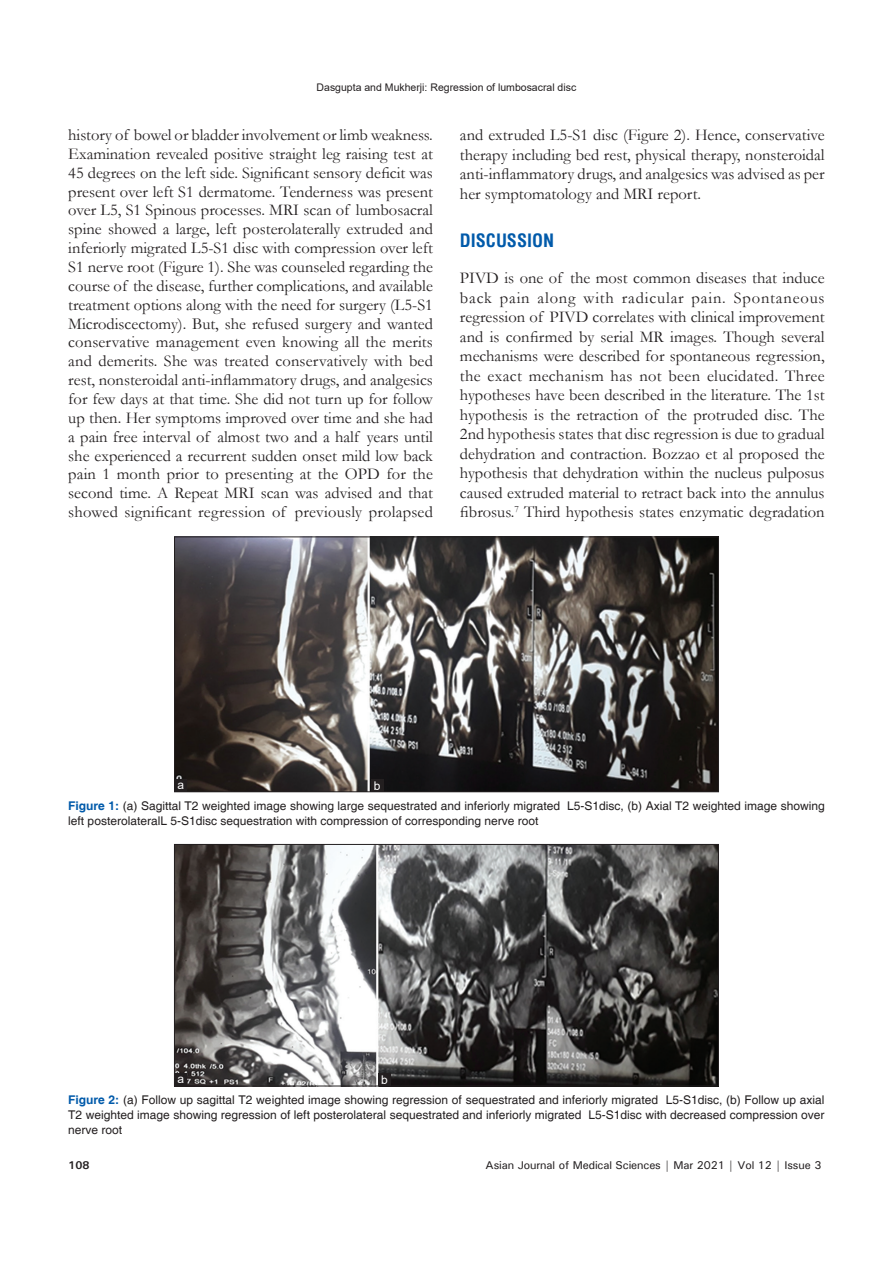
<style>
.page{position:relative;width:893px;height:1263px;background:#fff}
.page>*{position:absolute;margin:0;border:0;box-sizing:border-box;transform-origin:0 0}
.t1{font:700 condensed 18px "Helvetica";color:#015aaa}
.TX{font:16.5px/18.9px "Garamond";color:#231f20;text-align:justify}
.FGC{font:12px/15px "Helvetica";color:#231f20}
.LABEL{font:12px "Arial";color:#fff}
.t2{font:500 11.25px "Univers";letter-spacing:-.01em;color:#231f20}
.t3{font:700 11.25px "Univers";color:#231f20}
.t4{font:10.5px "Arial";color:#231f20}
.s1{font-weight:700;color:#015aaa}
</style>
<div class="page">
<img style="left:176px;top:539px;width:541px;height:251px">
<div style="left:174px;top:537px;width:545px;height:255px;border:1px solid #231f20"></div>
<div style="left:371px;top:779px;width:12px;height:13px;background:#231f20"></div>
<div style="left:174px;top:779px;width:13px;height:13px;background:#231f20"></div>
<img style="left:176px;top:846px;width:541px;height:238px">
<div style="left:174px;top:844px;width:545px;height:242px;border:1px solid #231f20"></div>
<div style="left:378px;top:1073px;width:13px;height:13px;background:#231f20"></div>
<div style="left:175px;top:1073px;width:12px;height:13px;background:#231f20"></div>
<p class="t4" style="left:317px;top:80px;width:261px">Dasgupta and Mukherji: Regression of lumbosacral disc</p>
<p class="TX" style="left:68px;top:125px;width:366px">history of bowel or bladder involvement or limb weakness.<br>Examination revealed positive straight leg raising test at 45 degrees on the left side. Significant sensory deficit was present over left S1 dermatome. Tenderness was present over L5, S1 Spinous processes. MRI scan of lumbosacral spine showed a large, left posterolaterally extruded and inferiorly migrated L5-S1 disc with compression over left S1 nerve root (Figure 1). She was counseled regarding the course of the disease, further complications, and available treatment options along with the need for surgery (L5-S1<br>Microdiscectomy). But, she refused surgery and wanted conservative management even knowing all the merits and demerits. She was treated conservatively with bed rest, nonsteroidal anti-inflammatory drugs, and analgesics for few days at that time. She did not turn up for follow up then. Her symptoms improved over time and she had a pain free interval of almost two and a half years until she experienced a recurrent sudden onset mild low back pain 1 month prior to presenting at the OPD for the second time. A Repeat MRI scan was advised and that showed significant regression of previously prolapsed</p>
<p class="TX" style="left:460px;top:125px;width:366px;line-height:19.5px">and extruded L5-S1 disc (Figure 2). Hence, conservative therapy including bed rest, physical therapy, nonsteroidal anti-inflammatory drugs, and analgesics was advised as per her symptomatology and MRI report.</p>
<h1 class="t1" style="left:460px;top:228px;width:96px">DISCUSSION</h1>
<p class="TX" style="left:460px;top:268px;width:366px;line-height:19.5px">PIVD is one of the most common diseases that induce back pain along with radicular pain. Spontaneous regression of PIVD correlates with clinical improvement and is confirmed by serial MR images. Though several mechanisms were described for spontaneous regression, the exact mechanism has not been elucidated. Three hypotheses have been described in the literature. The 1st hypothesis is the retraction of the protruded disc. The 2nd hypothesis states that disc regression is due to gradual dehydration and contraction. Bozzao et al proposed the hypothesis that dehydration within the nucleus pulposus caused extruded material to retract back into the annulus fibrosus.<sup>7</sup> Third hypothesis states enzymatic degradation</p>
<p class="LABEL" style="left:177px;top:776px;width:8px">a</p>
<p class="LABEL" style="left:374px;top:777px;width:8px">b</p>
<p class="FGC" style="left:68px;top:798px;width:758px"><span class="s1">Figure 1:</span> (a) Sagittal T2 weighted image showing large sequestrated and inferiorly migrated L5-S1disc, (b) Axial T2 weighted image showing left posterolateralL 5-S1disc sequestration with compression of corresponding nerve root</p>
<p class="LABEL" style="left:178px;top:1070px;width:8px">a</p>
<p class="LABEL" style="left:381px;top:1071px;width:8px">b</p>
<p class="FGC" style="left:68px;top:1093px;width:758px;text-align:justify"><span class="s1">Figure 2:</span> (a) Follow up sagittal T2 weighted image showing regression of sequestrated and inferiorly migrated L5-S1disc, (b) Follow up axial T2 weighted image showing regression of left posterolateral sequestrated and inferiorly migrated L5-S1disc with decreased compression over nerve root</p>
<p class="t3" style="left:68px;top:1158px;width:23px">108</p>
<p class="t2" style="left:486px;top:1157px;width:337px">Asian Journal of Medical Sciences | Mar 2021 | Vol 12 | Issue 3</p>
</div>
